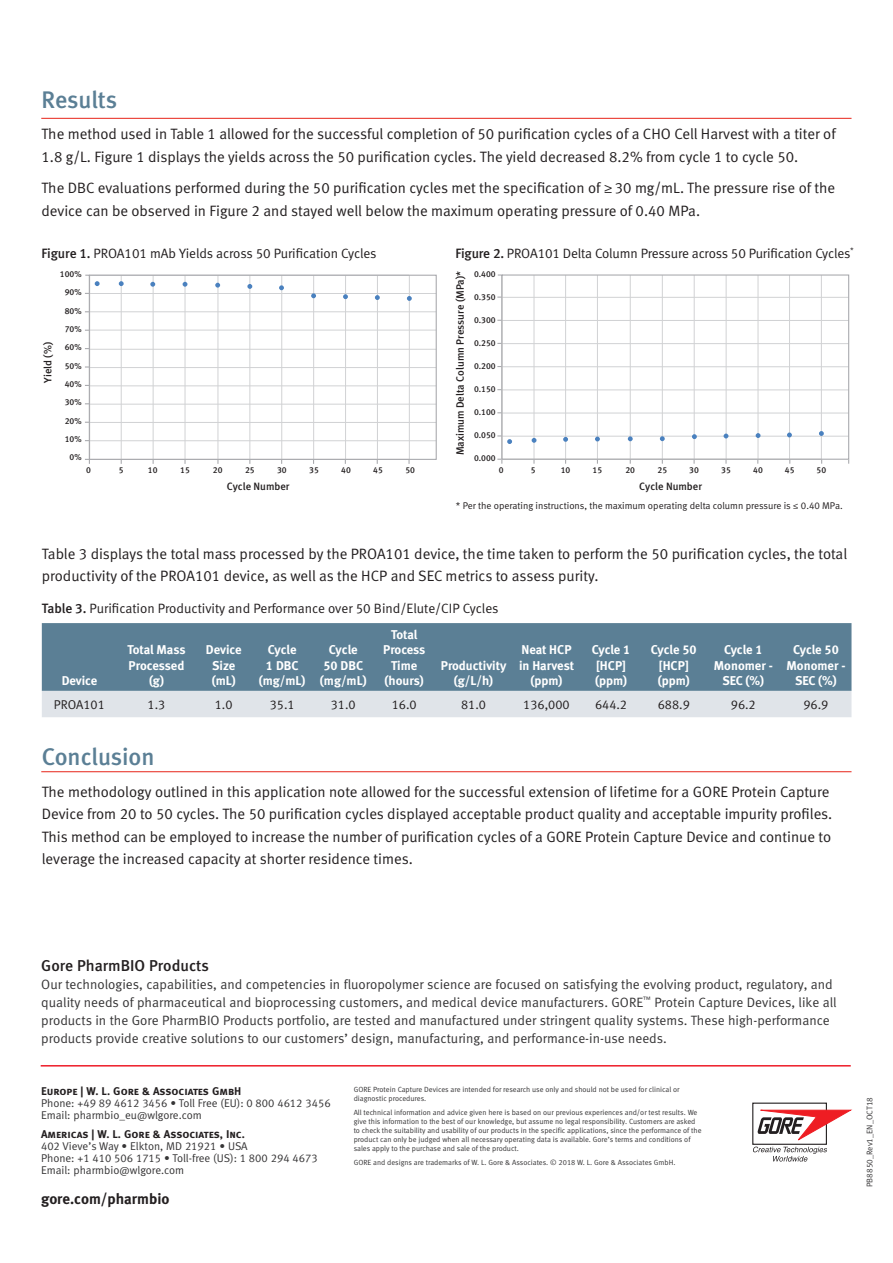
<style>
.page{position:relative;width:893px;height:1263px;background:#fff}
.page>*{position:absolute;margin:0;border:0;box-sizing:border-box;transform-origin:0 0}
.t1{font:24px "Meta Medium LF";letter-spacing:-.005em;color:#5b7f95}
.subHead{font:15.75px "Meta Medium LF";color:#231f20}
.t2{font:15px/22.5px "Meta Normal LF";color:#231f20}
.signoff_address{font:15px "Meta Bold LF";color:#231f20}
.Body_Text{font:13.5px/18px "Meta Normal LF";color:#363536}
.t3{font:13.5px "Meta Normal LF";letter-spacing:-.01em;color:#231f20}
.t4{font:12.75px/15.3px "Meta Bold LF";color:#fff;text-align:center}
.t5{font:12.75px "Meta Normal LF";color:#231f20}
.signoff_address-2{font:11.25px/12px "Meta Normal LF";color:#363536}
.signoff_address-3{font:11.25px "Meta Bold LF Caps";color:#231f20}
.t6{font:10.65px "Meta Medium LF";color:#231f20}
.t7{font:9.75px "Meta Normal LF";color:#231f20}
.t8{font:8.7px/18.3px "Meta Medium LF";color:#231f20;text-align:right}
.t9{font:8.25px "Meta Normal LF";color:#363536}
.Gore_Registered_Copy{font:7.5px/9px "Meta Normal LF";color:#363536}
.s1{font-family:"Myriad Pro"}
.s2{font-family:"Meta Medium LF"}
.s3{font-family:"Meta Bold LF Caps";color:#231f20}
</style>
<div class="page">
<div style="left:752px;top:1102px;width:75px;height:43px;border:1px solid #231f20"></div>
<svg style="left:753px;top:1146px;width:74px;height:15px"></svg>
<svg style="left:757px;top:1110px;width:94px;height:30px"></svg>
<hr style="left:41px;top:1065px;width:810px;height:1px;background:#ee1c28">
<hr style="left:41px;top:118px;width:810px;height:1px;background:#e72419">
<hr style="left:41px;top:771px;width:810px;height:1px;background:#e72419">
<svg style="left:85px;top:274px;width:352px;height:186px"></svg>
<svg style="left:95px;top:281px;width:5px;height:5px"></svg>
<svg style="left:119px;top:281px;width:5px;height:5px"></svg>
<svg style="left:150px;top:282px;width:5px;height:5px"></svg>
<svg style="left:183px;top:282px;width:4px;height:5px"></svg>
<svg style="left:215px;top:283px;width:5px;height:5px"></svg>
<svg style="left:247px;top:284px;width:5px;height:5px"></svg>
<svg style="left:279px;top:285px;width:5px;height:5px"></svg>
<svg style="left:311px;top:293px;width:5px;height:5px"></svg>
<svg style="left:343px;top:294px;width:5px;height:5px"></svg>
<svg style="left:375px;top:295px;width:5px;height:5px"></svg>
<svg style="left:407px;top:296px;width:5px;height:5px"></svg>
<svg style="left:497px;top:274px;width:353px;height:186px"></svg>
<svg style="left:507px;top:439px;width:5px;height:5px"></svg>
<svg style="left:532px;top:438px;width:4px;height:5px"></svg>
<svg style="left:563px;top:437px;width:5px;height:5px"></svg>
<svg style="left:595px;top:437px;width:5px;height:4px"></svg>
<svg style="left:628px;top:436px;width:5px;height:5px"></svg>
<svg style="left:660px;top:436px;width:5px;height:5px"></svg>
<svg style="left:692px;top:434px;width:5px;height:5px"></svg>
<svg style="left:724px;top:434px;width:4px;height:4px"></svg>
<svg style="left:756px;top:433px;width:4px;height:5px"></svg>
<svg style="left:787px;top:432px;width:5px;height:5px"></svg>
<svg style="left:819px;top:431px;width:5px;height:5px"></svg>
<div style="left:42px;top:623px;width:809px;height:68px;background:#5b7f95"></div>
<div style="left:42px;top:691px;width:809px;height:26px;background:#e0e4e9"></div>
<p class="t1" style="left:42px;top:86px;width:77px">Results</p>
<p class="t2" style="left:42px;top:123px;width:796px">The method used in Table 1 allowed for the successful completion of 50 purification cycles of a CHO Cell Harvest with a titer of<br>1.8 g/L. Figure 1 displays the yields across the 50 purification cycles. The yield decreased 8.2% from cycle 1 to cycle 50.</p>
<p class="t2" style="left:42px;top:177px;width:795px">The DBC evaluations performed during the 50 purification cycles met the specification of <span class="s1">≥</span>30 mg/mL. The pressure rise of the device can be observed in Figure 2 and stayed well below the maximum operating pressure of 0.40 MPa.</p>
<p class="t3" style="left:42px;top:245px;width:337px"><span class="s2">Figure 1.</span> PROA101 mAb Yields across 50 Purification Cycles</p>
<p class="t3" style="left:455px;top:245px;width:400px"><span class="s2">Figure 2.</span> PROA101 Delta Column Pressure across 50 Purification Cycles<sup>*</sup></p>
<p class="t8" style="left:60px;top:265px;width:23px">100%<br>90%<br>80%<br>70%<br>60%<br>50%<br>40%<br>30%<br>20%<br>10%<br>0%</p>
<p class="t6" style="left:41px;top:383px;width:42px;rotate:-90deg">Yield (%)</p>
<p class="t6" style="left:454px;top:455px;width:186px;rotate:-90deg">Maximum Delta Column Pressure (MPa)*</p>
<p class="t8" style="left:474px;top:265px;width:23px">0.400</p>
<p class="t8" style="left:474px;top:288px;width:23px">0.350</p>
<p class="t8" style="left:474px;top:311px;width:23px">0.300</p>
<p class="t8" style="left:474px;top:334px;width:23px">0.250</p>
<p class="t8" style="left:474px;top:357px;width:23px">0.200</p>
<p class="t8" style="left:474px;top:380px;width:23px">0.150</p>
<p class="t8" style="left:474px;top:403px;width:23px">0.100</p>
<p class="t8" style="left:474px;top:425px;width:23px">0.050</p>
<p class="t8" style="left:474px;top:448px;width:23px">0.000</p>
<p class="t8" style="left:86px;top:461px;width:6px">0</p>
<p class="t8" style="left:119px;top:461px;width:6px">5</p>
<p class="t8" style="left:148px;top:461px;width:11px">10</p>
<p class="t8" style="left:180px;top:461px;width:11px">15</p>
<p class="t8" style="left:213px;top:461px;width:11px">20</p>
<p class="t8" style="left:245px;top:461px;width:11px">25</p>
<p class="t8" style="left:277px;top:461px;width:11px">30</p>
<p class="t8" style="left:309px;top:461px;width:11px">35</p>
<p class="t8" style="left:341px;top:461px;width:11px">40</p>
<p class="t8" style="left:373px;top:461px;width:11px">45</p>
<p class="t8" style="left:405px;top:461px;width:11px">50</p>
<p class="t8" style="left:499px;top:461px;width:6px">0</p>
<p class="t8" style="left:531px;top:461px;width:6px">5</p>
<p class="t8" style="left:561px;top:461px;width:11px">10</p>
<p class="t8" style="left:593px;top:461px;width:11px">15</p>
<p class="t8" style="left:625px;top:461px;width:11px">20</p>
<p class="t8" style="left:657px;top:461px;width:11px">25</p>
<p class="t8" style="left:689px;top:461px;width:11px">30</p>
<p class="t8" style="left:721px;top:461px;width:11px">35</p>
<p class="t8" style="left:753px;top:461px;width:11px">40</p>
<p class="t8" style="left:785px;top:461px;width:11px">45</p>
<p class="t8" style="left:816px;top:461px;width:11px">50</p>
<p class="t6" style="left:227px;top:480px;width:64px">Cycle Number</p>
<p class="t6" style="left:639px;top:480px;width:64px">Cycle Number</p>
<p class="t7" style="left:456px;top:500px;width:388px">* Per the operating instructions, the maximum operating delta column pressure is <span class="s1">≤</span> 0.40 MPa.</p>
<p class="t2" style="left:42px;top:542px;width:807px">Table 3 displays the total mass processed by the PROA101 device, the time taken to perform the 50 purification cycles, the total productivity of the PROA101 device, as well as the HCP and SEC metrics to assess purity.</p>
<p class="t3" style="left:42px;top:600px;width:458px"><span class="s2">Table 3.</span> Purification Productivity and Performance over 50 Bind/Elute/CIP Cycles</p>
<p class="t4" style="left:62px;top:673px;width:37px">Device</p>
<p class="t4" style="left:128px;top:642px;width:59px">Total Mass<br>Processed (g)</p>
<p class="t4" style="left:206px;top:642px;width:37px">Device<br>Size (mL)</p>
<p class="t4" style="left:259px;top:642px;width:48px">Cycle<br>1 DBC (mg/mL)</p>
<p class="t4" style="left:320px;top:642px;width:48px">Cycle<br>50 DBC (mg/mL)</p>
<p class="t4" style="left:383px;top:627px;width:44px">Total<br>Process<br>Time (hours)</p>
<p class="t4" style="left:441px;top:657px;width:67px">Productivity (g/L/h)</p>
<p class="t4" style="left:519px;top:642px;width:57px">Neat HCP in Harvest (ppm)</p>
<p class="t4" style="left:592px;top:642px;width:40px;text-align:left">Cycle 1 [HCP] (ppm)</p>
<p class="t4" style="left:651px;top:642px;width:47px">Cycle 50 [HCP] (ppm)</p>
<p class="t4" style="left:714px;top:642px;width:60px">Cycle 1<br>Monomer -<br>SEC (%)</p>
<p class="t4" style="left:786px;top:642px;width:60px">Cycle 50<br>Monomer -<br>SEC (%)</p>
<p class="t5" style="left:54px;top:697px;width:52px">PROA101</p>
<p class="t5" style="left:148px;top:697px;width:19px">1.3</p>
<p class="t5" style="left:215px;top:697px;width:19px">1.0</p>
<p class="t5" style="left:270px;top:697px;width:26px">35.1</p>
<p class="t5" style="left:331px;top:697px;width:26px">31.0</p>
<p class="t5" style="left:392px;top:697px;width:26px">16.0</p>
<p class="t5" style="left:461px;top:697px;width:26px">81.0</p>
<p class="t5" style="left:523px;top:697px;width:48px">136,000</p>
<p class="t5" style="left:595px;top:697px;width:34px">644.2</p>
<p class="t5" style="left:658px;top:697px;width:34px">688.9</p>
<p class="t5" style="left:731px;top:697px;width:26px">96.2</p>
<p class="t5" style="left:803px;top:697px;width:26px">96.9</p>
<p class="t1" style="left:42px;top:743px;width:114px">Conclusion</p>
<p class="t2" style="left:42px;top:780px;width:792px">The methodology outlined in this application note allowed for the successful extension of lifetime for a GORE Protein Capture Device from 20 to 50 cycles. The 50 purification cycles displayed acceptable product quality and acceptable impurity profiles.<br>This method can be employed to increase the number of purification cycles of a GORE Protein Capture Device and continue to leverage the increased capacity at shorter residence times.</p>
<p class="subHead" style="left:41px;top:956px;width:169px">Gore PharmBIO Products</p>
<p class="Body_Text" style="left:41px;top:975px;width:797px">Our technologies, capabilities, and competencies in fluoropolymer science are focused on satisfying the evolving product, regulatory, and quality needs of pharmaceutical and bioprocessing customers, and medical device manufacturers. GORE<sup>™</sup> Protein Capture Devices, like all products in the Gore PharmBIO Products portfolio, are tested and manufactured under stringent quality systems. These high-performance products provide creative solutions to our customers’ design, manufacturing, and performance-in-use needs.</p>
<p class="signoff_address-2" style="left:41px;top:1085px;width:291px"><span class="s3">Europe | W. L. Gore &amp; Associates GmbH<br></span>Phone: +49 89 4612 3456 • Toll Free (EU): 0 800 4612 3456<br>Email: pharmbio_eu@wlgore.com</p>
<p class="signoff_address-3" style="left:41px;top:1127px;width:205px">Americas | W. L. Gore &amp; Associates, Inc.</p>
<p class="signoff_address-2" style="left:41px;top:1139px;width:278px">402 Vieve’s Way • Elkton, MD 21921 • USA<br>Phone: +1 410 506 1715 • Toll-free (US): 1 800 294 4673<br>Email: pharmbio@wlgore.com</p>
<p class="signoff_address" style="left:41px;top:1189px;width:130px">gore.com/pharmbio</p>
<p class="Gore_Registered_Copy" style="left:354px;top:1084px;width:327px">GORE Protein Capture Devices are intended for research use only and should not be used for clinical or diagnostic procedures.</p>
<p class="Gore_Registered_Copy" style="left:354px;top:1108px;width:349px">All technical information and advice given here is based on our previous experiences and/or test results. We give this information to the best of our knowledge, but assume no legal responsibility. Customers are asked to check the suitability and usability of our products in the specific applications, since the performance of the product can only be judged when all necessary operating data is available. Gore’s terms and conditions of sales apply to the purchase and sale of the product.</p>
<p class="Gore_Registered_Copy" style="left:354px;top:1158px;width:323px">GORE and designs are trademarks of W. L. Gore &amp; Associates. © 2018 W. L. Gore &amp; Associates GmbH.</p>
<p class="t9" style="left:865px;top:1187px;width:91px;rotate:-90deg">PB8850_Rev1_EN_OCT18</p>
</div>
